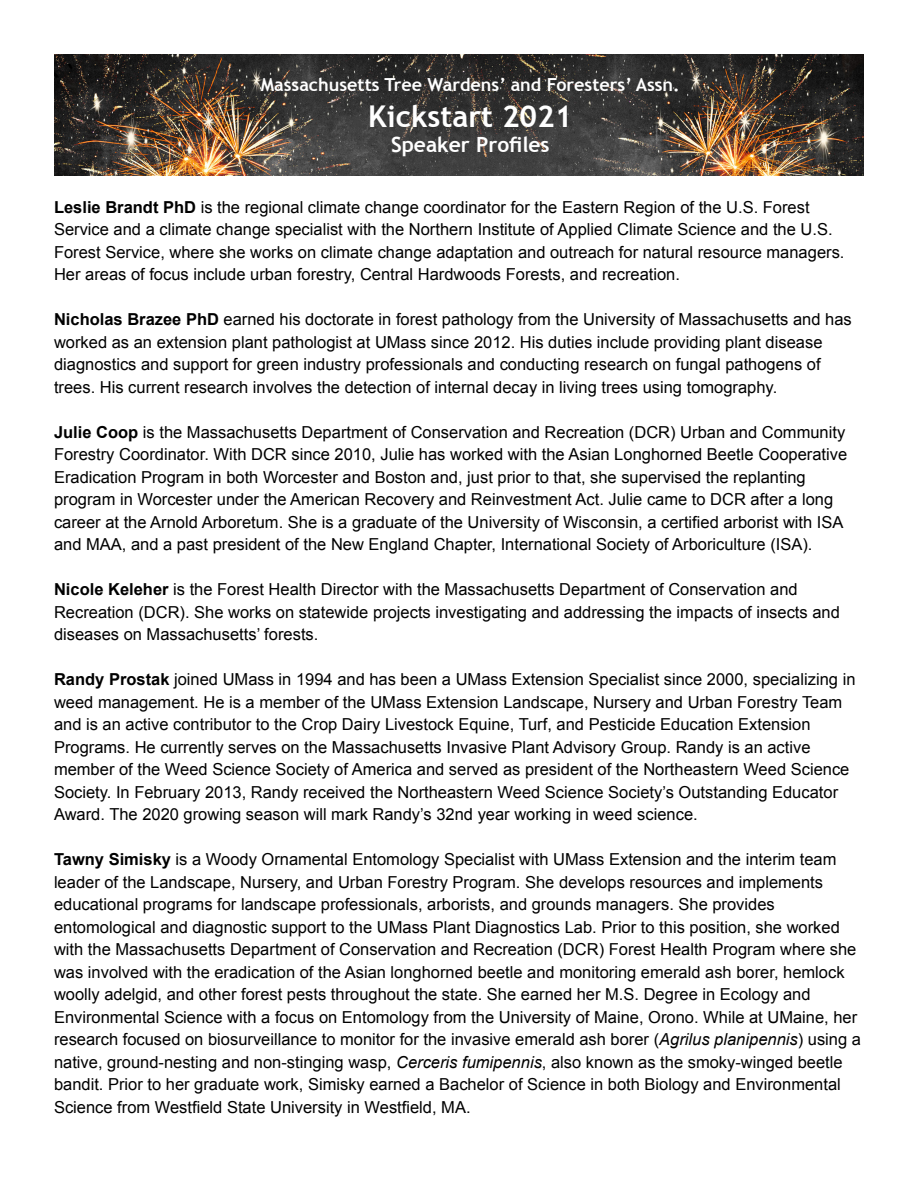
<style>
.page{position:relative;width:918px;height:1188px;background:#fff}
.page>*{position:absolute;margin:0;border:0;box-sizing:border-box;transform-origin:0 0}
.t1{font:700 30px "Trebuchet MS";color:#fff}
.t2{font:700 21px "Trebuchet MS";color:#fff}
.t3{font:700 18px "Trebuchet MS";color:#fff}
.t4{font:16.5px/22.5px "Arial";color:#000}
.s1{font-weight:700}
.s2{font-style:italic}
</style>
<div class="page">
<img style="left:54px;top:54px;width:810px;height:122px">
<p class="t3" style="left:261px;top:73px;width:421px">Massachusetts Tree Wardens’ and Foresters’ Assn.</p>
<p class="t1" style="left:368px;top:98px;width:206px">Kickstart 2021</p>
<p class="t2" style="left:391px;top:132px;width:160px">Speaker Profiles</p>
<p class="t4" style="left:54px;top:196px;width:792px"><span class="s1">Leslie Brandt PhD</span> is the regional climate change coordinator for the Eastern Region of the U.S. Forest Service and a climate change specialist with the Northern Institute of Applied Climate Science and the U.S.<br>Forest Service, where she works on climate change adaptation and outreach for natural resource managers.<br>Her areas of focus include urban forestry, Central Hardwoods Forests, and recreation.</p>
<p class="t4" style="left:54px;top:309px;width:799px"><span class="s1">Nicholas Brazee PhD</span> earned his doctorate in forest pathology from the University of Massachusetts and has worked as an extension plant pathologist at UMass since 2012. His duties include providing plant disease diagnostics and support for green industry professionals and conducting research on fungal pathogens of trees. His current research involves the detection of internal decay in living trees using tomography.</p>
<p class="t4" style="left:54px;top:421px;width:795px"><span class="s1">Julie Coop</span> is the Massachusetts Department of Conservation and Recreation (DCR) Urban and Community Forestry Coordinator. With DCR since 2010, Julie has worked with the Asian Longhorned Beetle Cooperative Eradication Program in both Worcester and Boston and, just prior to that, she supervised the replanting program in Worcester under the American Recovery and Reinvestment Act. Julie came to DCR after a long career at the Arnold Arboretum. She is a graduate of the University of Wisconsin, a certified arborist with ISA and MAA, and a past president of the New England Chapter, International Society of Arboriculture (ISA).</p>
<p class="t4" style="left:54px;top:579px;width:787px"><span class="s1">Nicole Keleher</span> is the Forest Health Director with the Massachusetts Department of Conservation and<br>Recreation (DCR). She works on statewide projects investigating and addressing the impacts of insects and diseases on Massachusetts’ forests.</p>
<p class="t4" style="left:54px;top:669px;width:803px"><span class="s1">Randy Prostak</span> joined UMass in 1994 and has been a UMass Extension Specialist since 2000, specializing in weed management. He is a member of the UMass Extension Landscape, Nursery and Urban Forestry Team and is an active contributor to the Crop Dairy Livestock Equine, Turf, and Pesticide Education Extension Programs. He currently serves on the Massachusetts Invasive Plant Advisory Group. Randy is an active member of the Weed Science Society of America and served as president of the Northeastern Weed Science Society. In February 2013, Randy received the Northeastern Weed Science Society’s Outstanding Educator Award. The 2020 growing season will mark Randy’s 32nd year working in weed science.</p>
<p class="t4" style="left:54px;top:849px;width:809px"><span class="s1">Tawny Simisky</span> is a Woody Ornamental Entomology Specialist with UMass Extension and the interim team leader of the Landscape, Nursery, and Urban Forestry Program. She develops resources and implements educational programs for landscape professionals, arborists, and grounds managers. She provides entomological and diagnostic support to the UMass Plant Diagnostics Lab. Prior to this position, she worked with the Massachusetts Department of Conservation and Recreation (DCR) Forest Health Program where she was involved with the eradication of the Asian longhorned beetle and monitoring emerald ash borer, hemlock woolly adelgid, and other forest pests throughout the state. She earned her M.S. Degree in Ecology and Environmental Science with a focus on Entomology from the University of Maine, Orono. While at UMaine, her research focused on biosurveillance to monitor for the invasive emerald ash borer (<span class="s2">Agrilus planipennis</span>) using a native, ground-nesting and non-stinging wasp, <span class="s2">Cerceris fumipennis</span>, also known as the smoky-winged beetle bandit. Prior to her graduate work, Simisky earned a Bachelor of Science in both Biology and Environmental Science from Westfield State University in Westfield, MA.</p>
</div>
